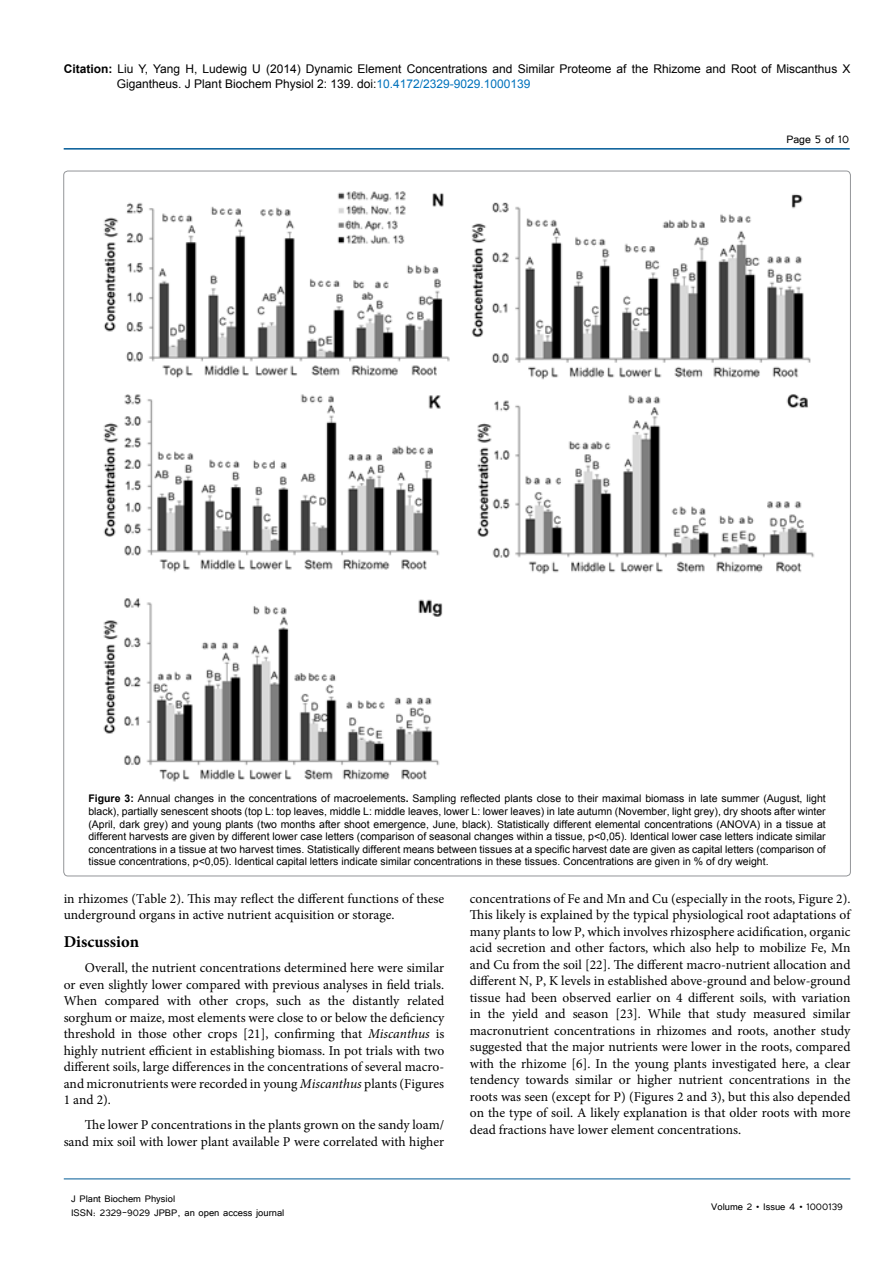
<style>
.page{position:relative;width:893px;height:1263px;background:#fff}
.page>*{position:absolute;margin:0;border:0;box-sizing:border-box;transform-origin:0 0}
.t1{font:700 16.5px "Minion Pro";color:#000}
.t2{font:13.5px/16.5px "Minion Pro";color:#000;text-align:justify}
.t3{font:13.5px "Tunga";color:#000}
.t4{font:12px/15px "Arial";color:#000}
.t5{font:12px/14.4px "Tunga";color:#000}
.t6{font:10.5px/12.6px "Arial";color:#000;text-align:justify}
.s1{font-weight:700}
.s2{color:#0072bc}
.s3{font-style:italic}
</style>
<div class="page">
<hr style="left:64px;top:148px;width:786px;height:2px;background:#005a96">
<hr style="left:64px;top:1179px;width:786px;height:1px;background:#005a96">
<img style="left:103px;top:191px;width:712px;height:591px">
<p class="t4" style="left:117px;top:61px;width:735px;text-indent:-53px"><span class="s1">Citation:</span> Liu Y, Yang H, Ludewig U (2014) Dynamic Element Concentrations and Similar Proteome af the Rhizome and Root of Miscanthus X<br>Gigantheus. J Plant Biochem Physiol 2: 139. doi:<span class="s2">10.4172/2329-9029.1000139</span></p>
<p class="t3" style="left:786px;top:131px;width:64px">Page 5 of 10</p>
<p class="t6" style="left:88px;top:792px;width:739px"><span class="s1">Figure 3:</span> Annual changes in the concentrations of macroelements<span class="s1">.</span> Sampling reflected plants close to their maximal biomass in late summer (August, light black), partially senescent shoots (top L: top leaves, middle L: middle leaves, lower L: lower leaves) in late autumn (November, light grey), dry shoots after winter (April, dark grey) and young plants (two months after shoot emergence, June, black). Statistically different elemental concentrations (ANOVA) in a tissue at different harvests are given by different lower case letters (comparison of seasonal changes within a tissue, p&lt;0,05). Identical lower case letters indicate similar concentrations in a tissue at two harvest times. Statistically different means between tissues at a specific harvest date are given as capital letters (comparison of tissue concentrations, p&lt;0,05). Identical capital letters indicate similar concentrations in these tissues. Concentrations are given in % of dry weight.</p>
<p class="t2" style="left:64px;top:890px;width:382px">in rhizomes (Table 2). This may reflect the different functions of these underground organs in active nutrient acquisition or storage.</p>
<p class="t1" style="left:64px;top:930px;width:77px">Discussion</p>
<p class="t2" style="left:64px;top:960px;width:382px;text-indent:21px">Overall, the nutrient concentrations determined here were similar or even slightly lower compared with previous analyses in field trials.<br>When compared with other crops, such as the distantly related sorghum or maize, most elements were close to or below the deficiency threshold in those other crops [21], confirming that <span class="s3">Miscanthus</span> is highly nutrient efficient in establishing biomass. In pot trials with two different soils, large differences in the concentrations of several macro&shy;and micronutrients were recorded in young <span class="s3">Miscanthus</span> plants (Figures 1 and 2).</p>
<p class="t2" style="left:64px;top:1117px;width:382px;text-align:right">The lower P concentrations in the plants grown on the sandy loam/ sand mix soil with lower plant available P were correlated with higher</p>
<p class="t5" style="left:71px;top:1190px;width:215px">J Plant Biochem Physiol<br>ISSN: 2329-9029 JPBP, an open access journal</p>
<p class="t2" style="left:470px;top:890px;width:382px">concentrations of Fe and Mn and Cu (especially in the roots, Figure 2).<br>This likely is explained by the typical physiological root adaptations of many plants to low P, which involves rhizosphere acidification, organic acid secretion and other factors, which also help to mobilize Fe, Mn and Cu from the soil [22]. The different macro-nutrient allocation and different N, P, K levels in established above-ground and below-ground tissue had been observed earlier on 4 different soils, with variation in the yield and season [23]. While that study measured similar macronutrient concentrations in rhizomes and roots, another study suggested that the major nutrients were lower in the roots, compared with the rhizome [6]. In the young plants investigated here, a clear tendency towards similar or higher nutrient concentrations in the roots was seen (except for P) (Figures 2 and 3), but this also depended on the type of soil. A likely explanation is that older roots with more dead fractions have lower element concentrations.</p>
<p class="t5" style="left:711px;top:1199px;width:133px">Volume 2 • Issue 4 • 1000139</p>
</div>
